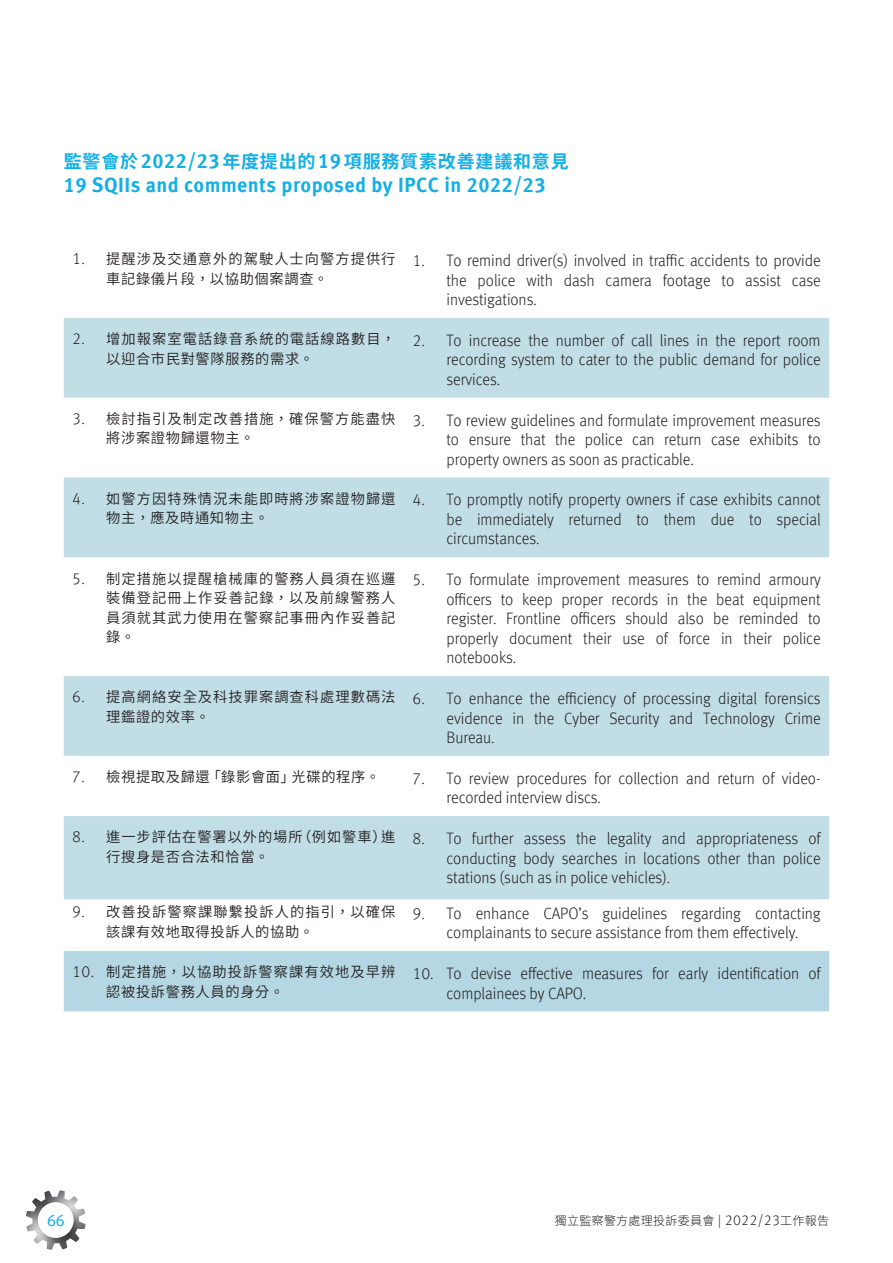
<style>
.page{position:relative;width:893px;height:1263px;background:#fff}
.page>*{position:absolute;margin:0;border:0;box-sizing:border-box;transform-origin:0 0}
._001_H1_C{font:700 20.7px "Meta Pro";letter-spacing:.025em;color:#13afe6;scale:.95 1}
._001_H1_C-2{font:700 18px "Noto Sans CJ Ktc";letter-spacing:.045em;color:#13afe6}
._00_txt_E{font:300 16.5px/19.5px "Meta Pro";letter-spacing:-.005em;color:#231f20;text-align:justify;scale:.95 1}
.t1{font:16.5px "Meta Pro";color:#13afe6}
._000_txt_C{font:600 14.25px/19.5px "Noto Sans CJ Ktc";letter-spacing:.07em;color:#231f20}
._000_txt_C-2{font:600 14.25px "Noto Sans CJ Ktc";letter-spacing:.045em;color:#231f20}
.t2{font:300 12px "Noto Sans CJ Ktc";letter-spacing:.025em;color:#231f20}
.s1{font-family:"Meta Pro";font-size:20.7px}
.s2{font-family:"Meta Pro";font-weight:300;font-size:16.35px}
.s3{font-family:"Meta Pro";font-size:13.8px}
.s4{font-family:"Meta Pro";font-size:14.7px}
</style>
<div class="page">
<div style="left:12px;top:1188px;width:87px;height:63px;background:#231f20;opacity:.5"></div>
<svg style="left:64px;top:318px;width:765px;height:581px;fill:#c1dee7"></svg>
<div style="left:64px;top:951px;width:765px;height:60px;background:#b4d7e3"></div>
<p class="_001_H1_C-2" style="left:64px;top:151px;width:506px">監警會於<span class="s1">2022/23</span>年度提出的<span class="s1">19</span>項服務質素改善建議和意見</p>
<p class="_001_H1_C" style="left:64px;top:169px;width:509px">19 SQIIs and comments proposed by IPCC in 2022/23</p>
<p class="_000_txt_C" style="left:106px;top:250px;width:291px;text-indent:-34px"><span class="s2">1.</span> 提醒涉及交通意外的駕駛人士向警方提供行車記錄儀片段，以協助個案調查。</p>
<p class="_00_txt_E" style="left:446px;top:250px;width:395px;text-indent:-34px">1. To remind driver(s) involved in traffic accidents to provide the police with dash camera footage to assist case investigations.</p>
<p class="_000_txt_C" style="left:106px;top:329px;width:291px;text-indent:-34px"><span class="s2">2.</span> 增加報案室電話錄音系統的電話線路數目，以迎合市民對警隊服務的需求。</p>
<p class="_00_txt_E" style="left:446px;top:330px;width:395px;text-indent:-34px">2. To increase the number of call lines in the report room recording system to cater to the public demand for police services.</p>
<p class="_000_txt_C" style="left:106px;top:409px;width:291px;text-indent:-34px"><span class="s2">3.</span> 檢討指引及制定改善措施，確保警方能盡快將涉案證物歸還物主。</p>
<p class="_00_txt_E" style="left:446px;top:409px;width:395px;text-indent:-34px">3. To review guidelines and formulate improvement measures to ensure that the police can return case exhibits to property owners as soon as practicable.</p>
<p class="_000_txt_C" style="left:106px;top:489px;width:291px;text-indent:-34px"><span class="s2">4.</span> 如警方因特殊情況未能即時將涉案證物歸還物主，應及時通知物主。</p>
<p class="_00_txt_E" style="left:446px;top:489px;width:395px;text-indent:-34px">4. To promptly notify property owners if case exhibits cannot be immediately returned to them due to special circumstances.</p>
<p class="_000_txt_C" style="left:106px;top:569px;width:291px;text-align:justify;text-indent:-34px"><span class="s2">5.</span> 制定措施以提醒槍械庫的警務人員須在巡邏裝備登記冊上作妥善記錄，以及前線警務人員須就其武力使用在警察記事冊內作妥善記錄。</p>
<p class="_00_txt_E" style="left:446px;top:569px;width:395px;text-indent:-34px">5. To formulate improvement measures to remind armoury officers to keep proper records in the beat equipment register. Frontline officers should also be reminded to properly document their use of force in their police notebooks.</p>
<p class="_000_txt_C" style="left:106px;top:688px;width:291px;text-indent:-34px"><span class="s2">6.</span> 提高網絡安全及科技罪案調查科處理數碼法理鑑證的效率。</p>
<p class="_00_txt_E" style="left:446px;top:688px;width:395px;text-indent:-34px">6. To enhance the efficiency of processing digital forensics evidence in the Cyber Security and Technology Crime Bureau.</p>
<p class="_000_txt_C-2" style="left:72px;top:769px;width:309px"><span class="s2">7.</span> 檢視提取及歸還「錄影會面」光碟的程序。</p>
<p class="_00_txt_E" style="left:446px;top:767px;width:395px;text-indent:-34px">7. To review procedures for collection and return of video&shy;recorded interview discs.</p>
<p class="_000_txt_C" style="left:106px;top:828px;width:291px;text-indent:-34px"><span class="s2">8.</span> 進一步評估在警署以外的場所（例如警車）進行搜身是否合法和恰當。</p>
<p class="_00_txt_E" style="left:446px;top:828px;width:395px;text-indent:-34px">8. To further assess the legality and appropriateness of conducting body searches in locations other than police stations (such as in police vehicles).</p>
<p class="_000_txt_C" style="left:106px;top:902px;width:291px;text-indent:-34px"><span class="s2">9.</span> 改善投訴警察課聯繫投訴人的指引，以確保該課有效地取得投訴人的協助。</p>
<p class="_00_txt_E" style="left:446px;top:902px;width:395px;text-indent:-34px">9. To enhance CAPO’s guidelines regarding contacting complainants to secure assistance from them effectively.</p>
<p class="_000_txt_C" style="left:106px;top:963px;width:291px;text-indent:-34px"><span class="s2">10.</span> 制定措施，以協助投訴警察課有效地及早辨認被投訴警務人員的身分。</p>
<p class="_00_txt_E" style="left:446px;top:963px;width:395px;text-indent:-34px">10. To devise effective measures for early identification of complainees by CAPO.</p>
<p class="t1" style="left:47px;top:1207px;width:19px">66</p>
<p class="t2" style="left:555px;top:1214px;width:276px">獨立監察警方處理投訴委員會 <span class="s3">|</span> <span class="s4">2022/23</span>工作報告</p>
</div>
